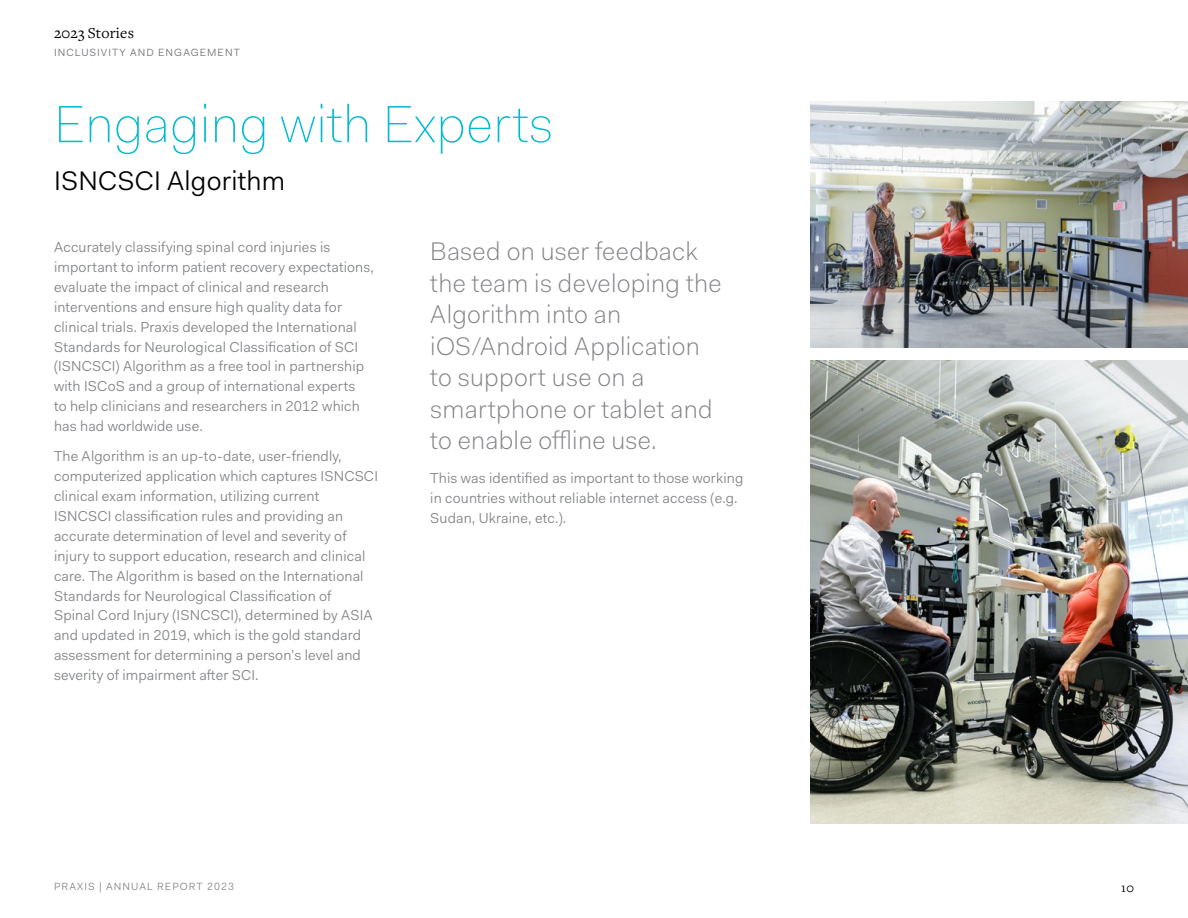
<style>
.page{position:relative;width:1188px;height:918px;background:#fff}
.page>*{position:absolute;margin:0;border:0;box-sizing:border-box;transform-origin:0 0}
.t1{font:100 52.5px "Fakt Pro";color:#00bbd2}
.t2{font:27px "Fakt Pro Blond";letter-spacing:.005em;color:#000}
.t3{font:300 25.5px/31.5px "Fakt Pro";letter-spacing:.01em;color:#808285}
.t4{font:15.75px "Freight Text";letter-spacing:.015em;color:#000}
.t5{font:14.4px/20px "Fakt Pro Blond";letter-spacing:.01em;color:#808285}
.t6{font:13.5px "Freight Text";color:#000}
.t7{font:10.5px "Fakt Pro Blond";letter-spacing:.1em;color:#6d6e71}
.t8{font:10.5px "Fakt Pro Blond";letter-spacing:.1em;color:#808285}
</style>
<div class="page">
<img style="left:810px;top:361px;width:378px;height:462px">
<img style="left:810px;top:101px;width:378px;height:247px">
<p class="t4" style="left:54px;top:24px;width:82px">2023 Stories</p>
<p class="t7" style="left:54px;top:45px;width:187px">INCLUSIVITY AND ENGAGEMENT</p>
<h1 class="t1" style="left:54px;top:89px;width:501px">Engaging with Experts</h1>
<h2 class="t2" style="left:54px;top:163px;width:233px">ISNCSCI Algorithm</h2>
<p class="t5" style="left:54px;top:237px;width:322px">Accurately classifying spinal cord injuries is important to inform patient recovery expectations, evaluate the impact of clinical and research interventions and ensure high quality data for clinical trials. Praxis developed the International Standards for Neurological Classification of SCI (ISNCSCI) Algorithm as a free tool in partnership with ISCoS and a group of international experts<br>to help clinicians and researchers in 2012 which has had worldwide use.</p>
<p class="t5" style="left:54px;top:446px;width:326px">The Algorithm is an up-to-date, user-friendly, computerized application which captures ISNCSCI clinical exam information, utilizing current ISNCSCI classification rules and providing an accurate determination of level and severity of injury to support education, research and clinical care. The Algorithm is based on the International Standards for Neurological Classification of<br>Spinal Cord Injury (ISNCSCI), determined by ASIA and updated in 2019, which is the gold standard assessment for determining a person’s level and severity of impairment after SCI.</p>
<h3 class="t3" style="left:430px;top:236px;width:293px">Based on user feedback the team is developing the<br>Algorithm into an iOS/Android Application to support use on a smartphone or tablet and to enable offline use.</h3>
<p class="t5" style="left:430px;top:468px;width:315px">This was identified as important to those working in countries without reliable internet access (e.g.<br>Sudan, Ukraine, etc.).</p>
<p class="t8" style="left:54px;top:880px;width:182px">PRAXIS | ANNUAL REPORT 2023</p>
<p class="t6" style="left:1121px;top:880px;width:14px">10</p>
</div>
